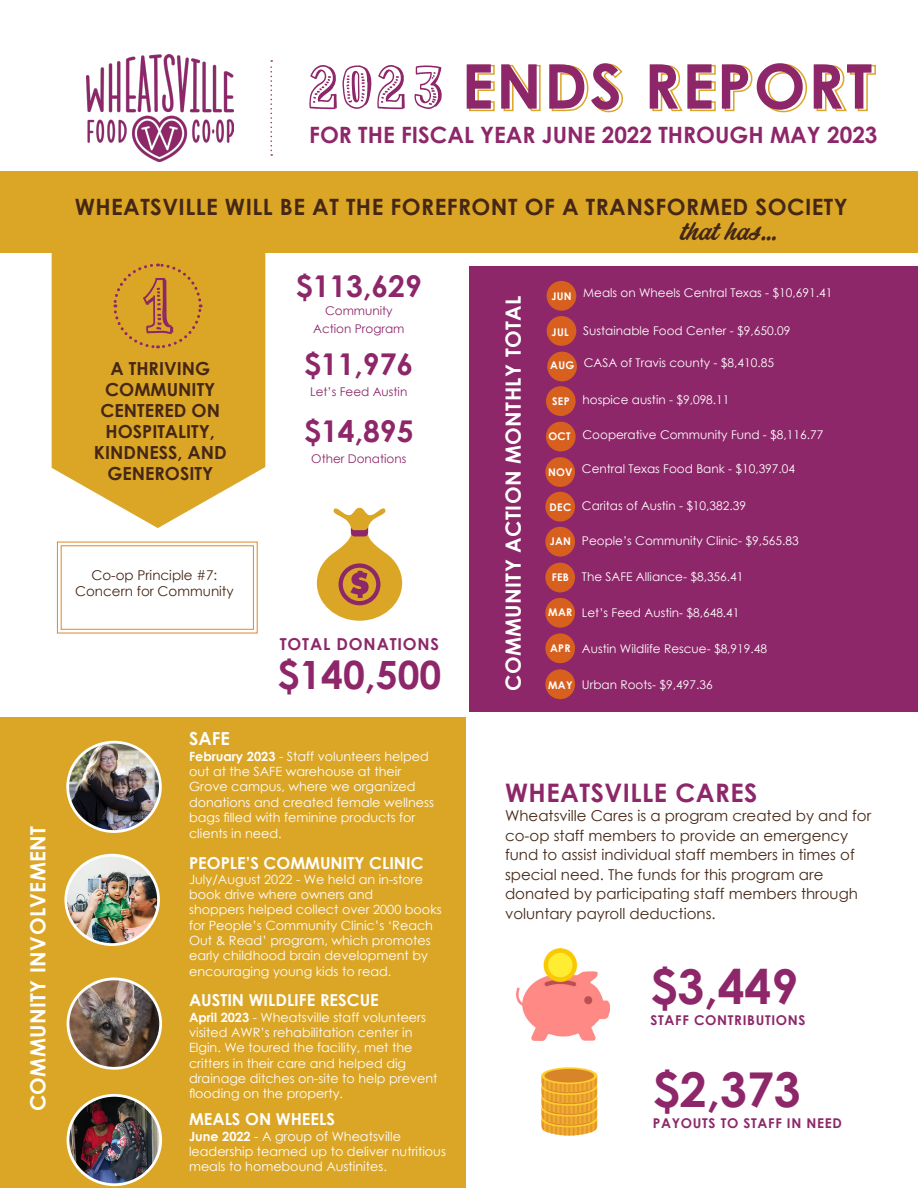
<style>
.page{position:relative;width:918px;height:1188px;background:#fff}
.page>*{position:absolute;margin:0;border:0;box-sizing:border-box;transform-origin:0 0}
.t1{font:700 48px "Century Gothic";color:#8d2769}
.t2{font:700 39px "Century Gothic";color:#8d2769}
.t3{font:700 30px "Century Gothic";color:#8d2769}
.t4{font:700 25.5px "Century Gothic";letter-spacing:.02em;color:#8d2769}
.t5{font:24px "Corner Store JF";color:#452716}
.t6{font:700 22.5px "Century Gothic";letter-spacing:.02em;color:#452716}
.t7{font:700 22.5px "Century Gothic";color:#8d2769}
.t8{font:700 21px "Century Gothic";letter-spacing:.02em;color:#fff}
.t9{font:700 18px "Century Gothic";color:#452716}
.t10{font:700 18px "Century Gothic";color:#fff}
.t11{font:700 16.5px "Century Gothic";color:#fff}
.t12{font:700 16.5px "Century Gothic";letter-spacing:.05em;color:#8d2769}
.t13{font:15px/19.5px "Century Gothic";color:#452716}
.t14{font:700 13.5px "Century Gothic";letter-spacing:.05em;color:#8d2769}
.t15{font:13.5px "Century Gothic";color:#452716}
.t16{font:12.75px/15.3px "Century Gothic";color:#fff}
.t17{font:12px "Century Gothic";color:#fff}
.t18{font:12px "Century Gothic";color:#8d2769}
.t19{font:700 10.5px "Century Gothic";letter-spacing:.03em;color:#fff}
.s1{font-weight:700}
</style>
<div class="page">
<div style="left:0;top:718px;width:465px;height:470px;background:#dba626"></div>
<svg style="left:309px;top:63px;width:567px;height:50px"></svg>
<img style="left:86px;top:55px;width:147px;height:107px">
<svg style="left:270px;top:60px;width:2px;height:96px"></svg>
<div style="left:0;top:172px;width:918px;height:81px;background:#dba626"></div>
<svg style="left:317px;top:507px;width:85px;height:114px"></svg>
<div style="left:470px;top:266px;width:448px;height:445px;background:#8d2769"></div>
<div style="left:547px;top:281px;width:29px;height:30px;background:#d8601f;border-radius:50%"></div>
<div style="left:547px;top:316px;width:29px;height:30px;background:#d8601f;border-radius:50%"></div>
<div style="left:547px;top:352px;width:30px;height:29px;background:#d8601f;border-radius:50%"></div>
<div style="left:546px;top:386px;width:30px;height:30px;background:#d8601f;border-radius:50%"></div>
<div style="left:546px;top:422px;width:30px;height:29px;background:#d8601f;border-radius:50%"></div>
<div style="left:545px;top:457px;width:30px;height:30px;background:#d8601f;border-radius:50%"></div>
<div style="left:545px;top:492px;width:30px;height:30px;background:#d8601f;border-radius:50%"></div>
<div style="left:545px;top:527px;width:30px;height:30px;background:#d8601f;border-radius:50%"></div>
<div style="left:545px;top:563px;width:30px;height:29px;background:#d8601f;border-radius:50%"></div>
<div style="left:545px;top:598px;width:30px;height:30px;background:#d8601f;border-radius:50%"></div>
<div style="left:545px;top:633px;width:30px;height:30px;background:#d8601f;border-radius:50%"></div>
<div style="left:545px;top:669px;width:30px;height:30px;background:#d8601f;border-radius:50%"></div>
<img style="left:68px;top:979px;width:93px;height:89px">
<div style="left:67px;top:978px;width:95px;height:92px;border:3px solid #fff;border-radius:50%"></div>
<img style="left:68px;top:1095px;width:93px;height:90px">
<div style="left:67px;top:1094px;width:95px;height:92px;border:3px solid #fff;border-radius:50%"></div>
<img style="left:67px;top:855px;width:92px;height:90px">
<div style="left:64px;top:854px;width:96px;height:92px;border:3px solid #fff;border-radius:50%"></div>
<img style="left:69px;top:742px;width:91px;height:90px">
<div style="left:66px;top:741px;width:96px;height:92px;border:3px solid #fff;border-radius:50%"></div>
<img style="left:517px;top:949px;width:92px;height:92px">
<svg style="left:52px;top:253px;width:214px;height:275px;background:#dfb141"></svg>
<svg style="left:112px;top:262px;width:91px;height:88px;background:#d3992c"></svg>
<svg style="left:57px;top:541px;width:201px;height:93px"></svg>
<div style="left:61px;top:545px;width:193px;height:85px;border:1px solid #e18725"></div>
<svg style="left:541px;top:1077px;width:56px;height:59px;background:#ecaa38"></svg>
<svg style="left:541px;top:1067px;width:56px;height:17px"></svg>
<div style="left:545px;top:1069px;width:49px;height:14px;background:#d88529;border-radius:50%"></div>
<p class="t8" style="left:22px;top:1111px;width:287px;rotate:-90deg">COMMUNITY INVOLVEMENT</p>
<p class="t7" style="left:309px;top:118px;width:570px">FOR THE FISCAL YEAR JUNE 2022 THROUGH MAY 2023</p>
<p class="t6" style="left:75px;top:189px;width:775px">WHEATSVILLE WILL BE AT THE FOREFRONT OF A TRANSFORMED SOCIETY</p>
<p class="t5" style="left:680px;top:214px;width:98px">that has...</p>
<p class="t3" style="left:296px;top:263px;width:127px">$113,629</p>
<p class="t18" style="left:325px;top:302px;width:69px">Community</p>
<p class="t18" style="left:313px;top:320px;width:93px">Action Program</p>
<p class="t19" style="left:551px;top:288px;width:22px">JUN</p>
<p class="t17" style="left:583px;top:284px;width:251px">Meals on Wheels Central Texas - $10,691.41</p>
<p class="t19" style="left:552px;top:324px;width:19px">JUL</p>
<p class="t19" style="left:550px;top:358px;width:26px">AUG</p>
<p class="t19" style="left:552px;top:393px;width:19px">SEP</p>
<p class="t19" style="left:548px;top:428px;width:24px">OCT</p>
<p class="t19" style="left:548px;top:464px;width:26px">NOV</p>
<p class="t19" style="left:549px;top:499px;width:23px">DEC</p>
<p class="t19" style="left:550px;top:533px;width:23px">JAN</p>
<p class="t19" style="left:552px;top:569px;width:19px">FEB</p>
<p class="t19" style="left:548px;top:605px;width:26px">MAR</p>
<p class="t19" style="left:550px;top:640px;width:22px">APR</p>
<p class="t19" style="left:548px;top:677px;width:26px">MAY</p>
<p class="t8" style="left:497px;top:691px;width:397px;rotate:-90deg">COMMUNITY ACTION MONTHLY TOTAL</p>
<p class="t17" style="left:583px;top:323px;width:209px">Sustainable Food Center - $9,650.09</p>
<p class="t17" style="left:584px;top:355px;width:192px">CASA of Travis county - $8,410.85</p>
<p class="t17" style="left:583px;top:391px;width:149px">hospice austin - $9,098.11</p>
<p class="t17" style="left:583px;top:427px;width:242px">Cooperative Community Fund - $8,116.77</p>
<p class="t17" style="left:582px;top:461px;width:215px">Central Texas Food Bank - $10,397.04</p>
<p class="t17" style="left:582px;top:497px;width:166px">Caritas of Austin - $10,382.39</p>
<p class="t17" style="left:582px;top:532px;width:218px">People’s Community Clinic- $9,565.83</p>
<p class="t17" style="left:582px;top:568px;width:163px">The SAFE Alliance- $8,356.41</p>
<p class="t17" style="left:582px;top:604px;width:159px">Let’s Feed Austin- $8,648.41</p>
<p class="t17" style="left:582px;top:640px;width:187px">Austin Wildlife Rescue- $8,919.48</p>
<p class="t3" style="left:304px;top:341px;width:111px">$11,976</p>
<p class="t18" style="left:310px;top:383px;width:99px">Let’s Feed Austin</p>
<p class="t9" style="left:110px;top:354px;width:101px">A THRIVING</p>
<p class="t9" style="left:105px;top:375px;width:112px">COMMUNITY</p>
<p class="t9" style="left:101px;top:396px;width:121px">CENTERED ON</p>
<p class="t9" style="left:106px;top:417px;width:111px">HOSPITALITY,</p>
<p class="t9" style="left:94px;top:438px;width:134px">KINDNESS, AND</p>
<p class="t9" style="left:107px;top:459px;width:107px">GENEROSITY</p>
<p class="t3" style="left:304px;top:408px;width:111px">$14,895</p>
<p class="t18" style="left:311px;top:450px;width:97px">Other Donations</p>
<p class="t15" style="left:92px;top:565px;width:127px">Co-op Principle #7:</p>
<p class="t15" style="left:75px;top:581px;width:160px">Concern for Community</p>
<p class="t12" style="left:280px;top:631px;width:161px">TOTAL DONATIONS</p>
<p class="t2" style="left:278px;top:645px;width:165px">$140,500</p>
<p class="t17" style="left:582px;top:676px;width:132px">Urban Roots- $9,497.36</p>
<p class="t10" style="left:189px;top:725px;width:42px">SAFE</p>
<p class="t16" style="left:189px;top:748px;width:247px"><span class="s1">February 2023</span> - Staff volunteers helped out at the SAFE warehouse at their Grove campus, where we organized donations and created female wellness bags filled with feminine products for clients in need.</p>
<p class="t11" style="left:189px;top:850px;width:236px">PEOPLE’S COMMUNITY CLINIC</p>
<p class="t16" style="left:189px;top:871px;width:235px">July/August 2022 - We held an in-store book drive where owners and</p>
<p class="t16" style="left:189px;top:902px;width:254px">shoppers helped collect over 2000 books for People’s Community Clinic’s ‘Reach Out &amp; Read’ program, which promotes early childhood brain development by encouraging young kids to read.</p>
<p class="t11" style="left:189px;top:988px;width:191px">AUSTIN WILDLIFE RESCUE</p>
<p class="t16" style="left:189px;top:1009px;width:250px"><span class="s1">April 2023</span> - Wheatsville staff volunteers visited AWR’s rehabilitation center in Elgin. We toured the facility, met the critters in their care and helped dig drainage ditches on-site to help prevent flooding on the property.</p>
<p class="t11" style="left:189px;top:1107px;width:147px">MEALS ON WHEELS</p>
<p class="t16" style="left:189px;top:1128px;width:258px"><span class="s1">June 2022</span> - A group of Wheatsville leadership teamed up to deliver nutritious meals to homebound Austinites.</p>
<p class="t4" style="left:505px;top:773px;width:254px">WHEATSVILLE CARES</p>
<p class="t13" style="left:505px;top:806px;width:368px">Wheatsville Cares is a program created by and for co-op staff members to provide an emergency fund to assist individual staff members in times of special need. The funds for this program are</p>
<p class="t13" style="left:505px;top:884px;width:354px">donated by participating staff members through voluntary payroll deductions.</p>
<p class="t1" style="left:651px;top:950px;width:149px">$3,449</p>
<p class="t14" style="left:651px;top:1010px;width:156px">STAFF CONTRIBUTIONS</p>
<p class="t1" style="left:653px;top:1053px;width:149px">$2,373</p>
<p class="t14" style="left:653px;top:1113px;width:191px">PAYOUTS TO STAFF IN NEED</p>
</div>
